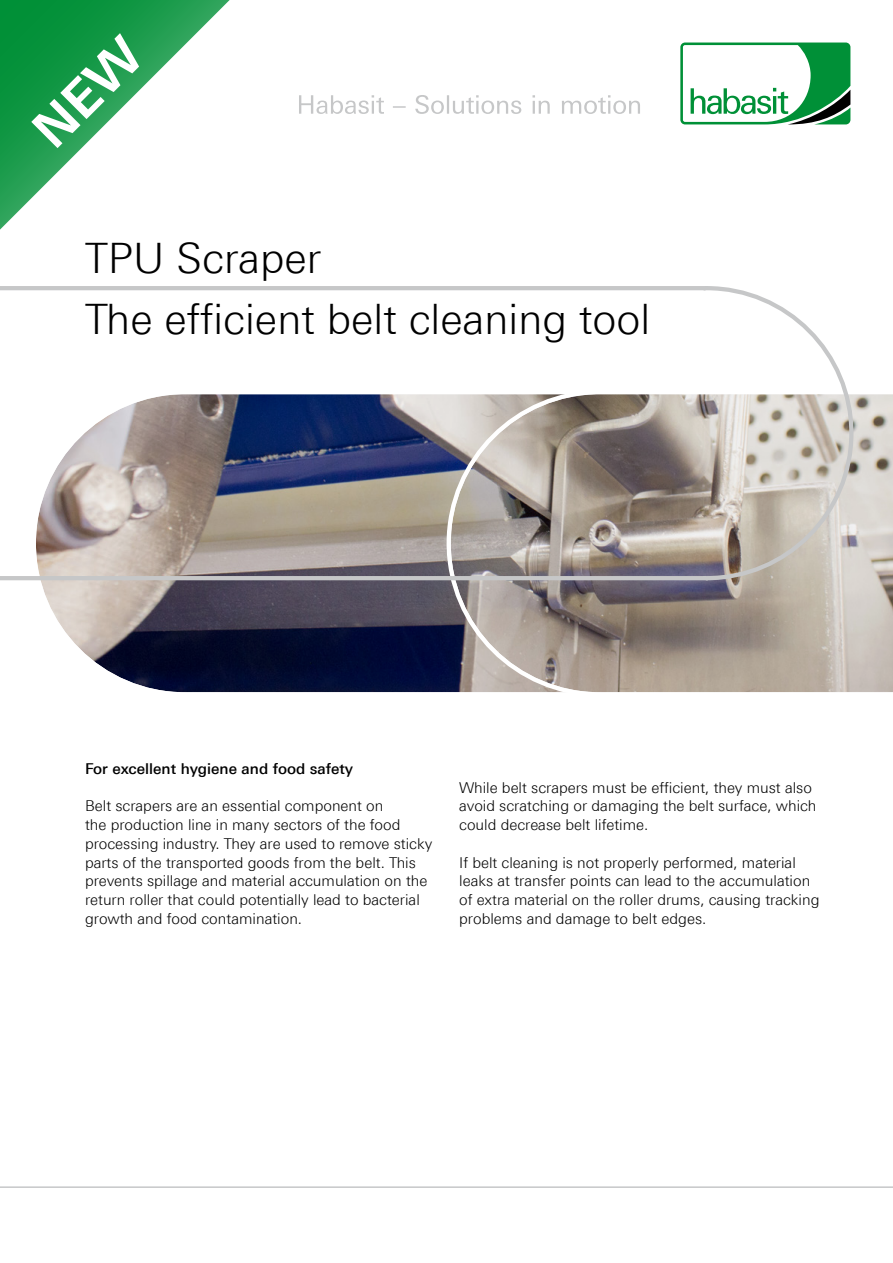
<style>
.page{position:relative;width:893px;height:1263px;background:#fff}
.page>*{position:absolute;margin:0;border:0;box-sizing:border-box;transform-origin:0 0}
.t1{font:300 42px/61.1px "Linotype Univers 330";color:#000}
.t2{font:300 15px/18.8px "Linotype Univers 330";color:#000}
.t3{font:500 15px "Linotype Univers 530";color:#000}
</style>
<div class="page">
<hr style="left:0;top:1186px;width:893px;height:2px;background:#c6c7c8">
<svg style="left:0;top:0;width:230px;height:230px"></svg>
<svg style="left:41px;top:582px;width:403px;height:111px;background:#4d4d62"></svg>
<svg style="left:444px;top:394px;width:449px;height:299px;background:#a89e98"></svg>
<svg style="left:0;top:286px;width:856px;height:296px"></svg>
<svg style="left:299px;top:95px;width:341px;height:19px"></svg>
<svg style="left:680px;top:43px;width:170px;height:81px"></svg>
<svg style="left:31px;top:33px;width:115px;height:115px;background:#3eaa67"></svg>
<h1 class="t1" style="left:85px;top:227px;width:567px">TPU Scraper<br>The efficient belt cleaning tool</h1>
<p class="t3" style="left:85px;top:760px;width:270px">For excellent hygiene and food safety</p>
<p class="t2" style="left:85px;top:796px;width:349px">Belt scrapers are an essential component on<br>the production line in many sectors of the food processing industry. They are used to remove sticky parts of the transported goods from the belt. This prevents spillage and material accumulation on the return roller that could potentially lead to bacterial growth and food contamination.</p>
<p class="t2" style="left:459px;top:778px;width:359px">While belt scrapers must be efficient, they must also avoid scratching or damaging the belt surface, which could decrease belt lifetime.</p>
<p class="t2" style="left:459px;top:853px;width:362px">If belt cleaning is not properly performed, material leaks at transfer points can lead to the accumulation of extra material on the roller drums, causing tracking problems and damage to belt edges.</p>
</div>
